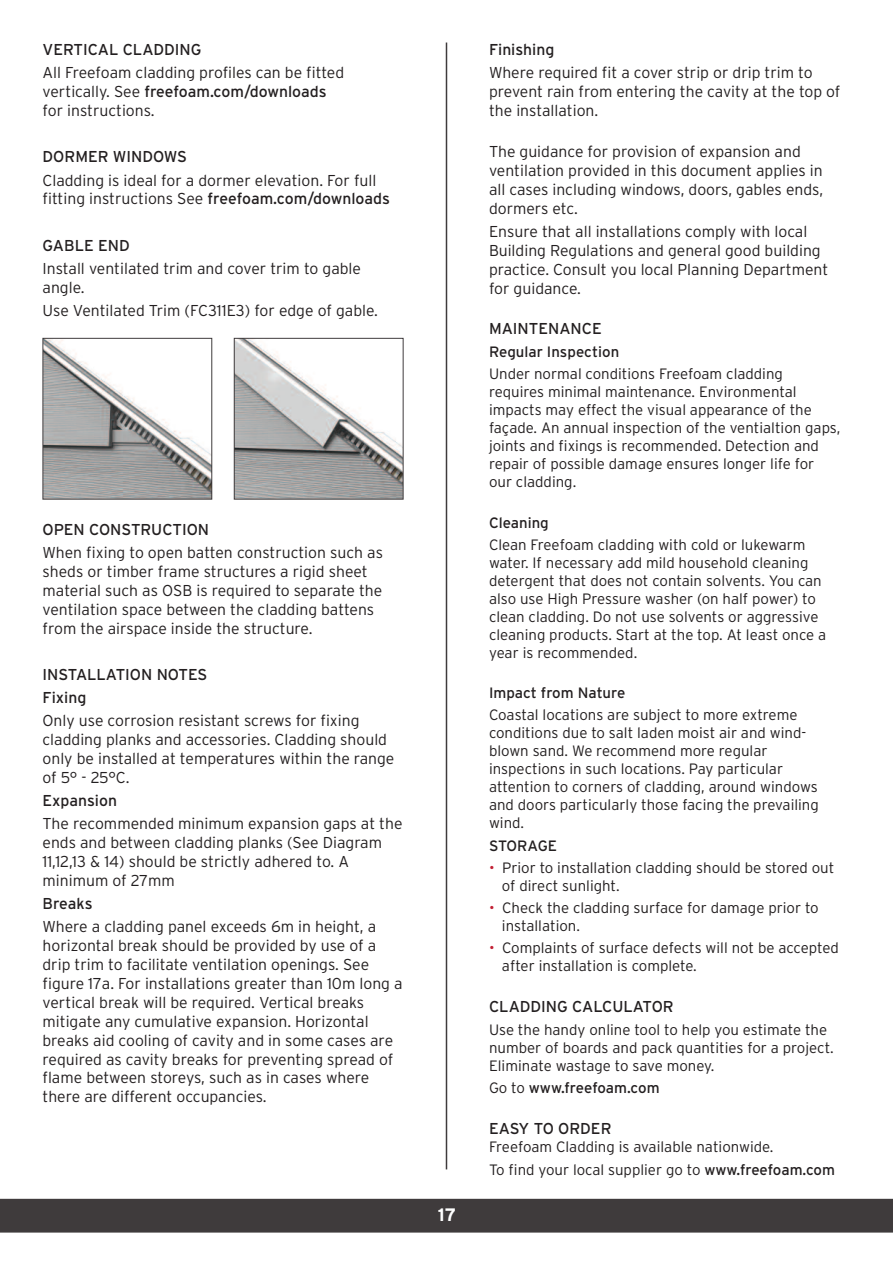
<style>
.page{position:relative;width:893px;height:1263px;background:#fff}
.page>*{position:absolute;margin:0;border:0;box-sizing:border-box;transform-origin:0 0}
.t1{font:700 18px "Interstate";color:#fff}
.t2{font:300 15.75px/18.9px "Interstate";color:#231f20}
.t3{font:15.75px/23.1px "Interstate";color:#231f20}
.t4{font:300 15px/18px "Interstate";color:#231f20}
.t5{font:15px "Interstate";color:#231f20}
.t6{font:15px "Interstate";letter-spacing:-.02em;color:#231f20}
.s1{font-weight:400}
.s2{color:#c22134}
.s3{font-weight:300}
</style>
<div class="page">
<hr style="left:446px;top:43px;width:1px;height:1126px;background:#3f3b3c">
<img style="left:45px;top:340px;width:165px;height:157px">
<div style="left:43px;top:338px;width:169px;height:161px;border:1px solid #3f3b3c"></div>
<img style="left:236px;top:340px;width:165px;height:157px">
<div style="left:234px;top:338px;width:169px;height:161px;border:1px solid #3f3b3c"></div>
<svg style="left:0;top:1060px;width:893px;height:172px"></svg>
<p class="t3" style="left:43px;top:38px;width:161px">VERTICAL CLADDING</p>
<p class="t2" style="left:43px;top:63px;width:303px">All Freefoam cladding profiles can be fitted vertically. See <span class="s1">freefoam.com/downloads </span>for instructions.</p>
<p class="t3" style="left:43px;top:145px;width:146px">DORMER WINDOWS</p>
<p class="t2" style="left:43px;top:171px;width:349px">Cladding is ideal for a dormer elevation. For full fitting instructions See <span class="s1">freefoam.com/downloads</span></p>
<p class="t3" style="left:43px;top:234px;width:89px">GABLE END</p>
<p class="t2" style="left:43px;top:259px;width:320px">Install ventilated trim and cover trim to gable angle.</p>
<p class="t2" style="left:43px;top:301px;width:337px">Use Ventilated Trim (FC311E3) for edge of gable.</p>
<p class="t3" style="left:43px;top:518px;width:168px">OPEN CONSTRUCTION</p>
<p class="t2" style="left:43px;top:543px;width:342px">When fixing to open batten construction such as sheds or timber frame structures a rigid sheet material such as OSB is required to separate the ventilation space between the cladding battens from the airspace inside the structure.</p>
<p class="t3" style="left:43px;top:663px;width:166px">INSTALLATION NOTES<br>Fixing</p>
<p class="t2" style="left:43px;top:711px;width:353px">Only use corrosion resistant screws for fixing cladding planks and accessories. Cladding should only be installed at temperatures within the range of 5° - 25°C.</p>
<p class="t3" style="left:43px;top:789px;width:76px">Expansion</p>
<p class="t2" style="left:43px;top:814px;width:362px">The recommended minimum expansion gaps at the ends and between cladding planks (See Diagram 11,12,13 &amp; 14) should be strictly adhered to. A minimum of 27mm</p>
<p class="t3" style="left:43px;top:892px;width:52px">Breaks</p>
<p class="t2" style="left:43px;top:917px;width:362px">Where a cladding panel exceeds 6m in height, a horizontal break should be provided by use of a drip trim to facilitate ventilation openings. See figure 17a. For installations greater than 10m long a vertical break will be required. Vertical breaks mitigate any cumulative expansion. Horizontal breaks aid cooling of cavity and in some cases are required as cavity breaks for preventing spread of flame between storeys, such as in cases where there are different occupancies.</p>
<p class="t1" style="left:438px;top:1204px;width:20px">17</p>
<p class="t3" style="left:489px;top:38px;width:67px">Finishing</p>
<p class="t2" style="left:489px;top:63px;width:353px">Where required fit a cover strip or drip trim to prevent rain from entering the cavity at the top of the installation.</p>
<p class="t2" style="left:489px;top:142px;width:336px">The guidance for provision of expansion and ventilation provided in this document applies in all cases including windows, doors, gables ends, dormers etc.</p>
<p class="t2" style="left:489px;top:222px;width:341px">Ensure that all installations comply with local Building Regulations and general good building practice. Consult you local Planning Department for guidance.</p>
<p class="t3" style="left:489px;top:317px;width:114px">MAINTENANCE</p>
<p class="t5" style="left:489px;top:343px;width:132px">Regular Inspection</p>
<p class="t4" style="left:489px;top:365px;width:353px">Under normal conditions Freefoam cladding requires minimal maintenance. Environmental impacts may effect the visual appearance of the façade. An annual inspection of the ventialtion gaps, joints and fixings is recommended. Detection and repair of possible damage ensures longer life for our cladding.</p>
<p class="t5" style="left:489px;top:514px;width:61px">Cleaning</p>
<p class="t4" style="left:489px;top:536px;width:339px">Clean Freefoam cladding with cold or lukewarm water. If necessary add mild household cleaning detergent that does not contain solvents. You can also use High Pressure washer (on half power) to clean cladding. Do not use solvents or aggressive cleaning products. Start at the top. At least once a year is recommended.</p>
<p class="t5" style="left:489px;top:684px;width:138px">Impact from Nature</p>
<p class="t4" style="left:489px;top:706px;width:331px">Coastal locations are subject to more extreme conditions due to salt laden moist air and wind&shy;blown sand. We recommend more regular inspections in such locations. Pay particular attention to corners of cladding, around windows and doors particularly those facing the prevailing wind.</p>
<p class="t6" style="left:489px;top:837px;width:70px">STORAGE</p>
<p class="t4" style="left:502px;top:859px;width:334px;text-indent:-13px"><span class="s2">•</span> Prior to installation cladding should be stored out of direct sunlight.</p>
<p class="t4" style="left:502px;top:899px;width:318px;text-indent:-13px"><span class="s2">•</span> Check the cladding surface for damage prior to installation.</p>
<p class="t4" style="left:502px;top:939px;width:338px;text-indent:-13px"><span class="s2">•</span> Complaints of surface defects will not be accepted after installation is complete.</p>
<p class="t3" style="left:489px;top:995px;width:186px">CLADDING CALCULATOR</p>
<p class="t4" style="left:489px;top:1021px;width:346px">Use the handy online tool to help you estimate the number of boards and pack quantities for a project.<br>Eliminate wastage to save money.</p>
<p class="t5" style="left:489px;top:1079px;width:172px"><span class="s3">Go to</span> www.freefoam.com</p>
<p class="t3" style="left:489px;top:1117px;width:124px">EASY TO ORDER</p>
<p class="t4" style="left:489px;top:1136px;width:348px;line-height:22.2px">Freefoam Cladding is available nationwide.<br>To find your local supplier go to <span class="s1">www.freefoam.com</span></p>
</div>
